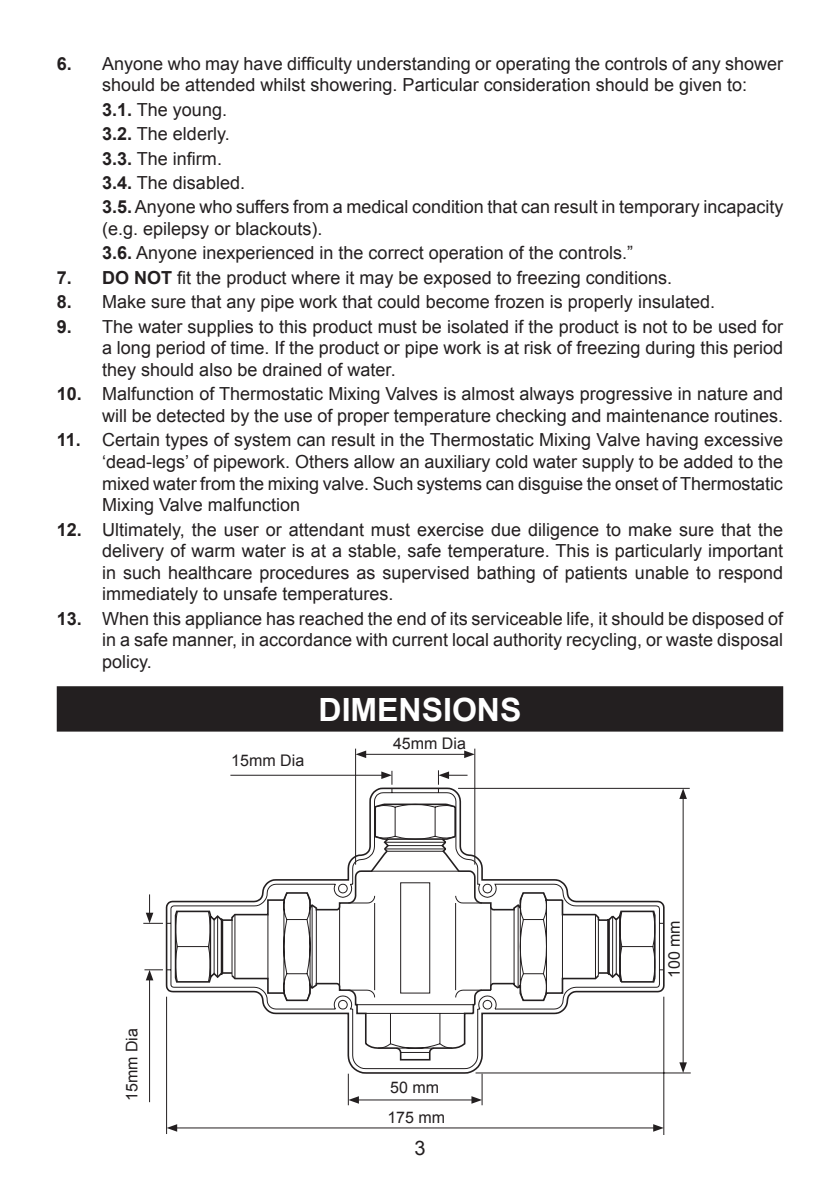
<style>
.page{position:relative;width:840px;height:1191px;background:#fff}
.page>*{position:absolute;margin:0;border:0;box-sizing:border-box;transform-origin:0 0}
.Heading_1{font:700 32px "Arial";color:#fff}
.t1{font:20px "Arial";color:#231f20}
._1_2_3{font:18px/21.6px "Arial";color:#231f20;text-align:justify}
.t2{font:16px "Arial";color:#231f20}
.s1{font-weight:700}
</style>
<div class="page">
<div style="left:58px;top:687px;width:723px;height:43px;background:#231f20"></div>
<div style="left:57px;top:686px;width:725px;height:45px;border:2px solid #231f20"></div>
<svg style="left:165px;top:786px;width:500px;height:288px"></svg>
<svg style="left:143px;top:894px;width:20px;height:30px"></svg>
<hr style="left:149px;top:976px;width:1px;height:126px;background:#231f20">
<svg style="left:144px;top:969px;width:19px;height:11px"></svg>
<hr style="left:230px;top:775px;width:155px;height:1px;background:#231f20">
<svg style="left:381px;top:771px;width:11px;height:13px"></svg>
<svg style="left:438px;top:770px;width:29px;height:14px"></svg>
<hr style="left:458px;top:788px;width:231px;height:1px;background:#231f20">
<hr style="left:682px;top:795px;width:1px;height:271px;background:#231f20">
<svg style="left:679px;top:788px;width:7px;height:11px"></svg>
<svg style="left:679px;top:1062px;width:7px;height:10px"></svg>
<hr style="left:475px;top:1072px;width:215px;height:1px;background:#231f20">
<hr style="left:663px;top:996px;width:1px;height:138px;background:#231f20">
<hr style="left:173px;top:1127px;width:484px;height:1px;background:#231f20">
<svg style="left:652px;top:1124px;width:11px;height:7px"></svg>
<svg style="left:167px;top:1124px;width:10px;height:7px"></svg>
<hr style="left:166px;top:996px;width:1px;height:138px;background:#231f20">
<hr style="left:354px;top:1099px;width:121px;height:1px;background:#231f20">
<svg style="left:471px;top:1096px;width:10px;height:7px"></svg>
<svg style="left:349px;top:1096px;width:10px;height:7px"></svg>
<hr style="left:348px;top:1073px;width:1px;height:32px;background:#231f20">
<hr style="left:481px;top:1073px;width:1px;height:32px;background:#231f20">
<hr style="left:474px;top:748px;width:1px;height:116px;background:#231f20">
<hr style="left:362px;top:754px;width:106px;height:1px;background:#231f20">
<svg style="left:464px;top:750px;width:10px;height:8px"></svg>
<svg style="left:356px;top:750px;width:10px;height:8px"></svg>
<hr style="left:355px;top:748px;width:1px;height:116px;background:#231f20">
<p class="_1_2_3" style="left:57px;top:53px;width:727px;text-align:center"><span class="s1">6.</span> Anyone who may have difficulty understanding or operating the controls of any shower should be attended whilst showering. Particular consideration should be given to:</p>
<p class="_1_2_3" style="left:102px;top:99px;width:126px"><span class="s1">3.1.</span> The young.</p>
<p class="_1_2_3" style="left:102px;top:123px;width:129px"><span class="s1">3.2.</span> The elderly.</p>
<p class="_1_2_3" style="left:102px;top:148px;width:121px"><span class="s1">3.3.</span> The infirm.</p>
<p class="_1_2_3" style="left:102px;top:172px;width:144px"><span class="s1">3.4.</span> The disabled.</p>
<p class="_1_2_3" style="left:102px;top:196px;width:682px"><span class="s1">3.5.</span> Anyone who suffers from a medical condition that can result in temporary incapacity (e.g. epilepsy or blackouts).</p>
<p class="_1_2_3" style="left:102px;top:242px;width:532px"><span class="s1">3.6.</span> Anyone inexperienced in the correct operation of the controls.”</p>
<p class="_1_2_3" style="left:57px;top:267px;width:616px"><span class="s1">7. DO NOT</span> fit the product where it may be exposed to freezing conditions.</p>
<p class="_1_2_3" style="left:57px;top:291px;width:659px"><span class="s1">8.</span> Make sure that any pipe work that could become frozen is properly insulated.</p>
<p class="_1_2_3" style="left:102px;top:316px;width:682px;text-indent:-45px"><span class="s1">9.</span> The water supplies to this product must be isolated if the product is not to be used for a long period of time. If the product or pipe work is at risk of freezing during this period they should also be drained of water.</p>
<p class="_1_2_3" style="left:57px;top:383px;width:727px;text-align:right"><span class="s1">10.</span> Malfunction of Thermostatic Mixing Valves is almost always progressive in nature and will be detected by the use of proper temperature checking and maintenance routines.</p>
<p class="_1_2_3" style="left:102px;top:429px;width:682px;text-indent:-45px"><span class="s1">11.</span> Certain types of system can result in the Thermostatic Mixing Valve having excessive ‘dead-legs’ of pipework. Others allow an auxiliary cold water supply to be added to the mixed water from the mixing valve. Such systems can disguise the onset of Thermostatic Mixing Valve malfunction</p>
<p class="_1_2_3" style="left:102px;top:518px;width:682px;text-indent:-45px"><span class="s1">12.</span> Ultimately, the user or attendant must exercise due diligence to make sure that the delivery of warm water is at a stable, safe temperature. This is particularly important in such healthcare procedures as supervised bathing of patients unable to respond immediately to unsafe temperatures.</p>
<p class="_1_2_3" style="left:102px;top:608px;width:682px;text-indent:-45px"><span class="s1">13.</span> When this appliance has reached the end of its serviceable life, it should be disposed of in a safe manner, in accordance with current local authority recycling, or waste disposal policy.</p>
<p class="Heading_1" style="left:318px;top:688px;width:204px">DIMENSIONS</p>
<p class="t2" style="left:393px;top:733px;width:74px">45mm Dia</p>
<p class="t2" style="left:231px;top:750px;width:74px">15mm Dia</p>
<p class="t2" style="left:121px;top:1101px;width:74px;rotate:-90deg">15mm Dia</p>
<p class="t2" style="left:390px;top:1077px;width:50px">50 mm</p>
<p class="t2" style="left:387px;top:1107px;width:59px">175 mm</p>
<p class="t1" style="left:414px;top:1134px;width:13px">3</p>
<p class="t2" style="left:663px;top:978px;width:59px;rotate:-90deg">100 mm</p>
</div>
